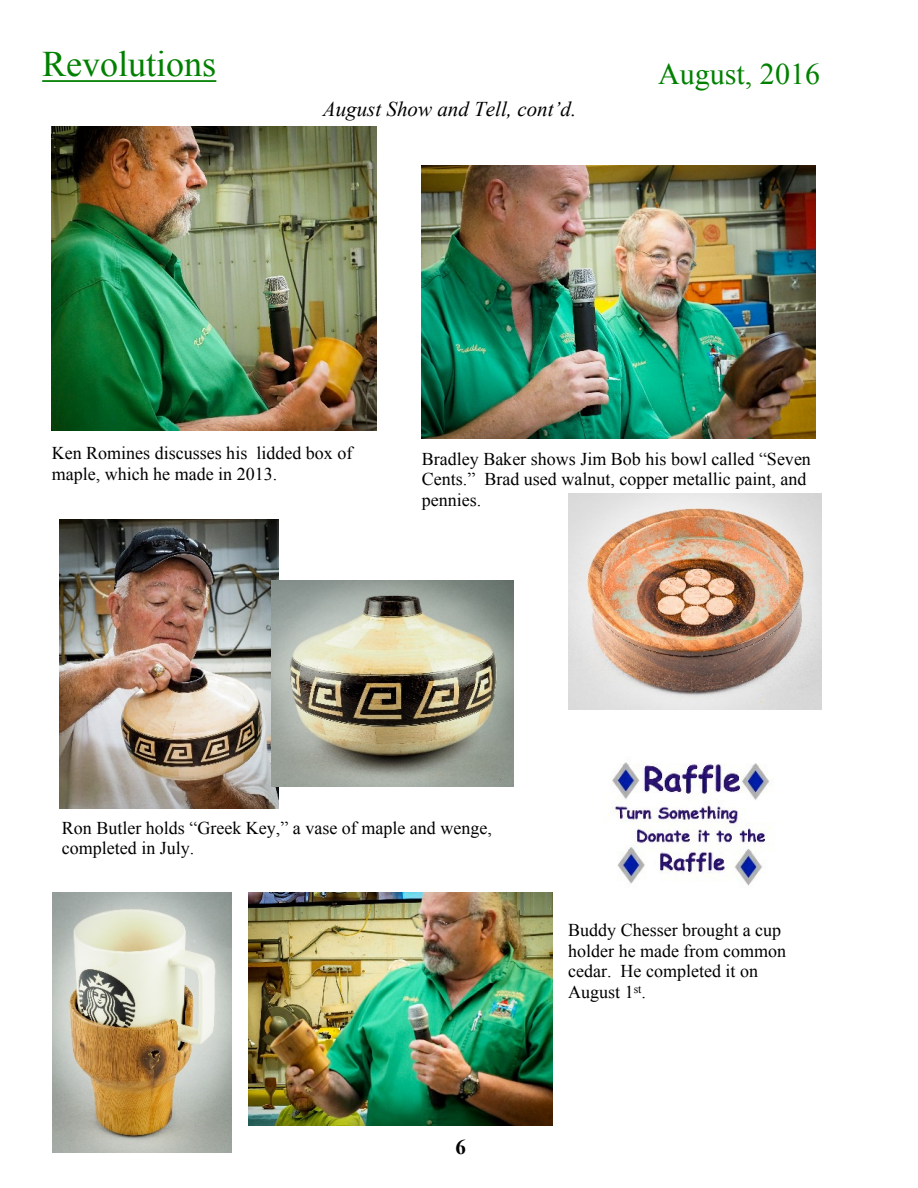
<style>
.page{position:relative;width:918px;height:1188px;background:#fff}
.page>*{position:absolute;margin:0;border:0;box-sizing:border-box;transform-origin:0 0}
.t1{font:36px "Times New Roman";color:#008000}
.t2{font:30px "Times New Roman";color:#008000}
.t3{font:italic 21px "Times New Roman";color:#000}
.t4{font:700 21px "Times New Roman";color:#000}
.t5{font:18px/20.7px "Times New Roman";color:#000}
</style>
<div class="page">
<hr style="left:42px;top:80px;width:174px;height:2px;background:#008000">
<img style="left:52px;top:126px;width:324px;height:305px">
<img style="left:422px;top:165px;width:394px;height:274px">
<img style="left:568px;top:494px;width:254px;height:215px">
<img style="left:60px;top:520px;width:218px;height:289px">
<img style="left:271px;top:580px;width:242px;height:207px">
<img style="left:249px;top:892px;width:304px;height:233px">
<img style="left:53px;top:892px;width:179px;height:260px">
<img style="left:608px;top:762px;width:166px;height:124px">
<h1 class="t1" style="left:42px;top:51px;width:176px">Revolutions</h1>
<p class="t3" style="left:323px;top:101px;width:255px">August Show and Tell, cont’d.</p>
<h2 class="t2" style="left:658px;top:63px;width:163px">August, 2016</h2>
<p class="t5" style="left:52px;top:444px;width:302px">Ken Romines discusses his lidded box of maple, which he made in 2013.</p>
<p class="t5" style="left:422px;top:450px;width:391px">Bradley Baker shows Jim Bob his bowl called “Seven<br>Cents.” Brad used walnut, copper metallic paint, and pennies.</p>
<p class="t5" style="left:62px;top:819px;width:432px">Ron Butler holds “Greek Key,” a vase of maple and wenge, completed in July.</p>
<p class="t4" style="left:456px;top:1140px;width:12px">6</p>
<p class="t5" style="left:568px;top:921px;width:220px">Buddy Chesser brought a cup holder he made from common cedar. He completed it on<br>August 1<sup>st</sup>.</p>
</div>
